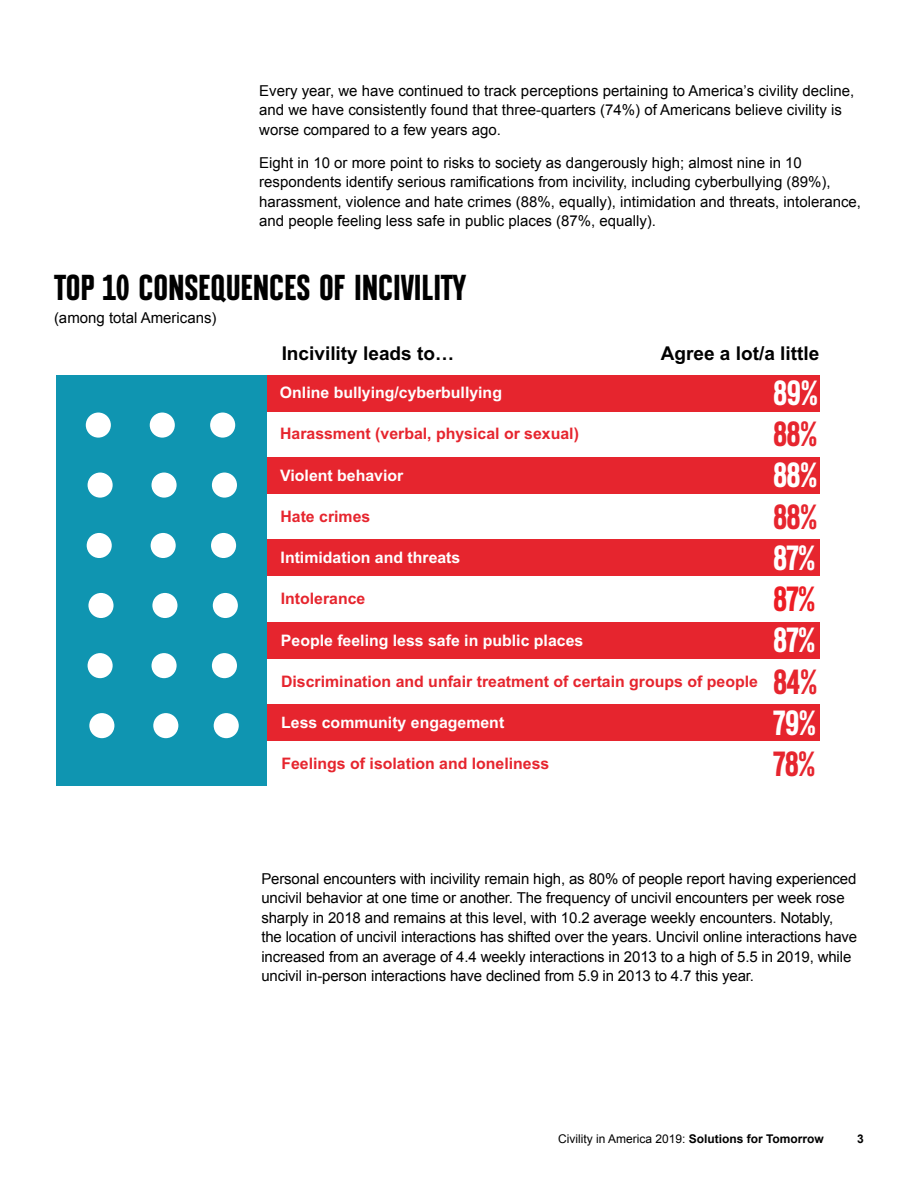
<style>
.page{position:relative;width:918px;height:1188px;background:#fff}
.page>*{position:absolute;margin:0;border:0;box-sizing:border-box;transform-origin:0 0}
.t1{font:700 36px "Always Montefiore";letter-spacing:-.005em;color:#000}
.t2{font:700 34.95px/41.2px "Always Montefiore";color:#fff;text-align:justify}
.t3{font:700 19.05px "Arial";color:#000}
.t4{font:700 15.9px "Arial";color:#e6252e}
.t5{font:700 15.9px "Arial";color:#fff}
.t6{font:15px/19.5px "Arial";color:#000}
.t7{font:12px "Arial";color:#000}
.t8{font:700 12px "Arial";color:#000}
.s1{color:#e6252e}
.s2{color:#ed1d24}
.s3{font-weight:700}
</style>
<div class="page">
<div style="left:267px;top:375px;width:553px;height:36px;background:#e6252e"></div>
<div style="left:267px;top:457px;width:553px;height:37px;background:#e6252e"></div>
<div style="left:267px;top:540px;width:553px;height:36px;background:#e6252e"></div>
<div style="left:267px;top:622px;width:553px;height:37px;background:#e6252e"></div>
<div style="left:267px;top:705px;width:553px;height:36px;background:#e6252e"></div>
<div style="left:56px;top:375px;width:211px;height:411px;background:#0f95b1"></div>
<div style="left:86px;top:413px;width:25px;height:25px;background:#fff;border-radius:50%"></div>
<div style="left:150px;top:413px;width:25px;height:25px;background:#fff;border-radius:50%"></div>
<div style="left:210px;top:413px;width:25px;height:25px;background:#fff;border-radius:50%"></div>
<div style="left:88px;top:473px;width:25px;height:25px;background:#fff;border-radius:50%"></div>
<div style="left:152px;top:473px;width:25px;height:25px;background:#fff;border-radius:50%"></div>
<div style="left:212px;top:473px;width:25px;height:25px;background:#fff;border-radius:50%"></div>
<div style="left:87px;top:533px;width:25px;height:25px;background:#fff;border-radius:50%"></div>
<div style="left:151px;top:533px;width:25px;height:25px;background:#fff;border-radius:50%"></div>
<div style="left:211px;top:533px;width:25px;height:25px;background:#fff;border-radius:50%"></div>
<div style="left:88px;top:593px;width:26px;height:25px;background:#fff;border-radius:50%"></div>
<div style="left:152px;top:593px;width:25px;height:25px;background:#fff;border-radius:50%"></div>
<div style="left:213px;top:593px;width:25px;height:25px;background:#fff;border-radius:50%"></div>
<div style="left:88px;top:653px;width:25px;height:25px;background:#fff;border-radius:50%"></div>
<div style="left:152px;top:653px;width:25px;height:25px;background:#fff;border-radius:50%"></div>
<div style="left:212px;top:653px;width:25px;height:25px;background:#fff;border-radius:50%"></div>
<div style="left:89px;top:713px;width:25px;height:25px;background:#fff;border-radius:50%"></div>
<div style="left:153px;top:713px;width:25px;height:25px;background:#fff;border-radius:50%"></div>
<div style="left:214px;top:713px;width:25px;height:25px;background:#fff;border-radius:50%"></div>
<p class="t6" style="left:259px;top:81px;width:597px">Every year, we have continued to track perceptions pertaining to America’s civility decline, and we have consistently found that three-quarters (74%) of Americans believe civility is worse compared to a few years ago.</p>
<p class="t6" style="left:259px;top:153px;width:603px">Eight in 10 or more point to risks to society as dangerously high; almost nine in 10 respondents identify serious ramifications from incivility, including cyberbullying (89%), harassment, violence and hate crimes (88%, equally), intimidation and threats, intolerance, and people feeling less safe in public places (87%, equally).</p>
<p class="t1" style="left:54px;top:267px;width:414px">TOP 10 CONSEQUENCES OF INCIVILITY</p>
<p class="t6" style="left:54px;top:308px;width:164px">(among total Americans)</p>
<p class="t3" style="left:282px;top:341px;width:174px">Incivility leads to…</p>
<p class="t3" style="left:661px;top:341px;width:160px">Agree a lot/a little</p>
<p class="t5" style="left:280px;top:382px;width:224px">Online bullying/cyberbullying</p>
<p class="t4" style="left:280px;top:423px;width:300px">Harassment (verbal, physical or sexual)</p>
<p class="t5" style="left:280px;top:465px;width:125px">Violent behavior</p>
<p class="t4" style="left:280px;top:506px;width:91px">Hate crimes</p>
<p class="t5" style="left:281px;top:547px;width:181px">Intimidation and threats</p>
<p class="t4" style="left:281px;top:588px;width:86px">Intolerance</p>
<p class="t5" style="left:281px;top:629px;width:304px">People feeling less safe in public places</p>
<p class="t4" style="left:281px;top:671px;width:478px">Discrimination and unfair treatment of certain groups of people</p>
<p class="t5" style="left:281px;top:712px;width:225px">Less community engagement</p>
<p class="t4" style="left:281px;top:753px;width:269px">Feelings of isolation and loneliness</p>
<p class="t2" style="left:773px;top:372px;width:46px">89% <span class="s1">88% </span>88% <span class="s1">88% </span>87% <span class="s2">87% </span>87% <span class="s1">84% </span>79% <span class="s1">78%</span></p>
<p class="t6" style="left:261px;top:869px;width:597px">Personal encounters with incivility remain high, as 80% of people report having experienced uncivil behavior at one time or another. The frequency of uncivil encounters per week rose sharply in 2018 and remains at this level, with 10.2 average weekly encounters. Notably, the location of uncivil interactions has shifted over the years. Uncivil online interactions have increased from an average of 4.4 weekly interactions in 2013 to a high of 5.5 in 2019, while uncivil in-person interactions have declined from 5.9 in 2013 to 4.7 this year.</p>
<p class="t7" style="left:558px;top:1131px;width:267px">Civility in America 2019: <span class="s3">Solutions for Tomorrow</span></p>
<p class="t8" style="left:857px;top:1131px;width:8px">3</p>
</div>
